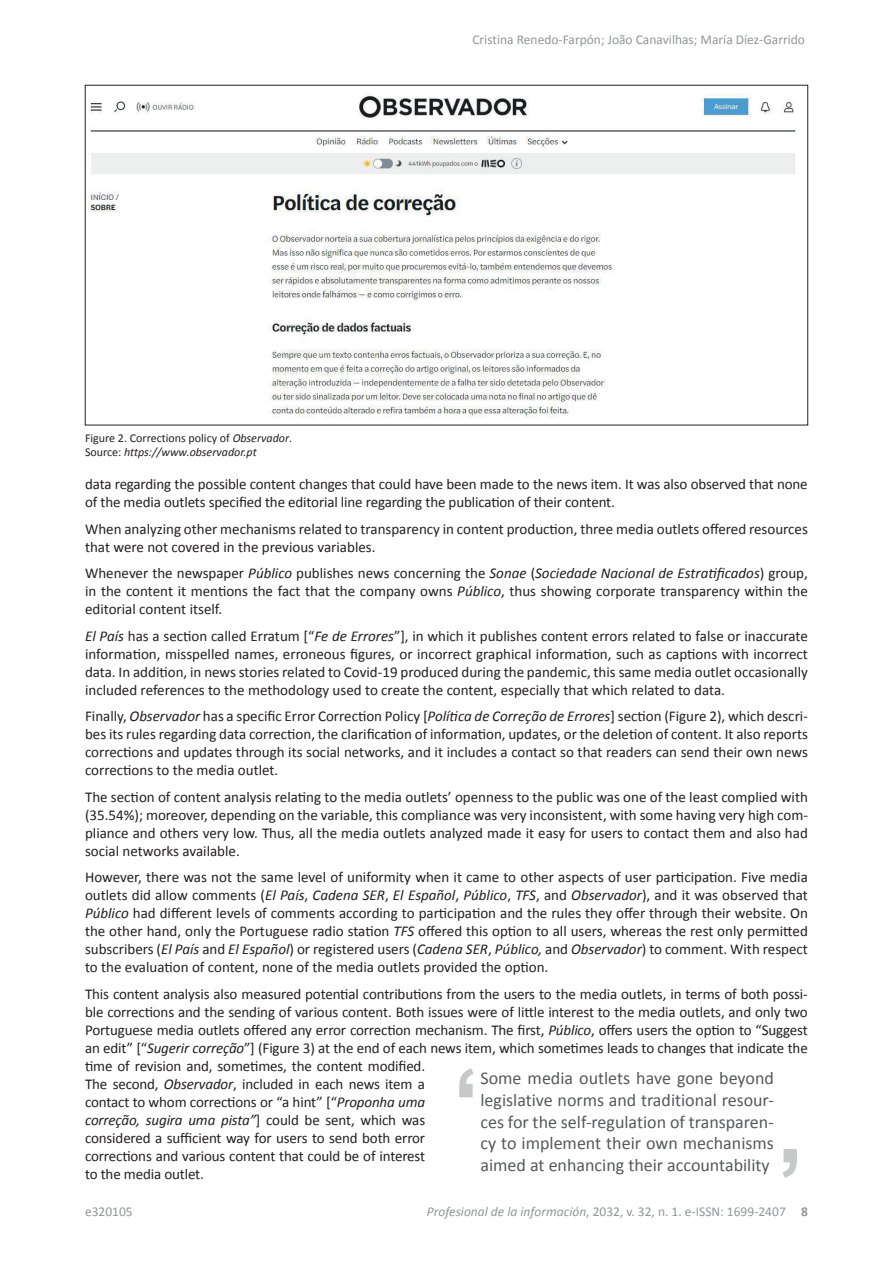
<style>
.page{position:relative;width:893px;height:1263px;background:#fff}
.page>*{position:absolute;margin:0;border:0;box-sizing:border-box;transform-origin:0 0}
.t1{font:18px/21.6px "Calibri";color:#57585a;text-align:justify}
.t2{font:15px/18px "Calibri";letter-spacing:-.01em;color:#231f20;text-align:justify}
.t3{font:13.5px "Calibri";color:#939598}
.t4{font:12px/14.4px "Calibri";color:#231f20}
.s1{font-style:italic}
.s2{font-weight:700}
</style>
<div class="page">
<img style="left:89px;top:94px;width:707px;height:324px">
<svg style="left:782px;top:1149px;width:15px;height:29px"></svg>
<svg style="left:459px;top:1068px;width:15px;height:29px"></svg>
<p class="t3" style="left:472px;top:31px;width:334px">Cristina Renedo-Farpón; João Canavilhas; María Díez-Garrido</p>
<p class="t4" style="left:85px;top:430px;width:209px">Figure 2. Corrections policy of <span class="s1">Observador</span>.<br>Source: <span class="s1">https://www.observador.pt</span></p>
<p class="t2" style="left:85px;top:474px;width:724px">data regarding the possible content changes that could have been made to the news item. It was also observed that none of the media outlets specified the editorial line regarding the publication of their content.</p>
<p class="t2" style="left:85px;top:519px;width:724px">When analyzing other mechanisms related to transparency in content production, three media outlets offered resources that were not covered in the previous variables.</p>
<p class="t2" style="left:85px;top:563px;width:724px">Whenever the newspaper <span class="s1">Público</span> publishes news concerning the <span class="s1">Sonae</span> (<span class="s1">Sociedade Nacional de Estratificados</span>) group, in the content it mentions the fact that the company owns <span class="s1">Público</span>, thus showing corporate transparency within the editorial content itself.</p>
<p class="t2" style="left:85px;top:626px;width:724px"><span class="s1">El País</span> has a section called Erratum [“<span class="s1">Fe de Errores</span>”], in which it publishes content errors related to false or inaccurate information, misspelled names, erroneous figures, or incorrect graphical information, such as captions with incorrect data. In addition, in news stories related to Covid-19 produced during the pandemic, this same media outlet occasionally included references to the methodology used to create the content, especially that which related to data.</p>
<p class="t2" style="left:85px;top:706px;width:724px">Finally, <span class="s1">Observador</span> has a specific Error Correction Policy [<span class="s1">Política de Correção de Errores</span>] section (Figure 2), which descri&shy;bes its rules regarding data correction, the clarification of information, updates, or the deletion of content. It also reports corrections and updates through its social networks, and it includes a contact so that readers can send their own news corrections to the media outlet.</p>
<p class="t2" style="left:85px;top:787px;width:724px">The section of content analysis relating to the media outlets’ openness to the public was one of the least complied with (35.54%); moreover, depending on the variable, this compliance was very inconsistent, with some having very high com&shy;pliance and others very low. Thus, all the media outlets analyzed made it easy for users to contact them and also had social networks available.</p>
<p class="t2" style="left:85px;top:867px;width:724px">However, there was not the same level of uniformity when it came to other aspects of user participation. Five media outlets did allow comments (<span class="s1">El País</span>, <span class="s1">Cadena SER</span>, <span class="s1">El Español</span>, <span class="s1">Público</span>, <span class="s1">TFS</span>, and <span class="s1">Observador</span>), and it was observed that <span class="s1">Público</span> had different levels of comments according to participation and the rules they offer through their website. On the other hand, only the Portuguese radio station <span class="s1">TFS</span> offered this option to all users, whereas the rest only permitted subscribers (<span class="s1">El País</span> and <span class="s1">El Español</span>) or registered users (<span class="s1">Cadena SER</span>, <span class="s1">Público,</span> and <span class="s1">Observador</span>) to comment. With respect to the evaluation of content, none of the media outlets provided the option.</p>
<p class="t2" style="left:85px;top:984px;width:724px;text-align:left">This content analysis also measured potential contributions from the users to the media outlets, in terms of both possi&shy;ble corrections and the sending of various content. Both issues were of little interest to the media outlets, and only two Portuguese media outlets offered any error correction mechanism. The first, <span class="s1">Público</span>, offers users the option to “Suggest an edit” [“<span class="s1">Sugerir correção</span>”] (Figure 3) at the end of each news item, which sometimes leads to changes that indicate the time of revision and, sometimes, the content modified.<br>The second, <span class="s1">Observador</span>, included in each news item a<br>contact to whom corrections or “a hint” [“<span class="s1">Proponha uma<br>correção, sugira uma pista”</span>] could be sent, which was<br>considered a sufficient way for users to send both error<br>corrections and various content that could be of interest<br>to the media outlet.</p>
<p class="t1" style="left:480px;top:1067px;width:295px">Some media outlets have gone beyond legislative norms and traditional resour&shy;ces for the self-regulation of transparen&shy;cy to implement their own mechanisms aimed at enhancing their accountability</p>
<p class="t3" style="left:85px;top:1203px;width:49px">e320105</p>
<p class="t3" style="left:427px;top:1203px;width:383px"><span class="s1">Profesional de la información</span>, 2032, v. 32, n. 1. e-ISSN: 1699-2407 <span class="s2">8</span></p>
</div>
